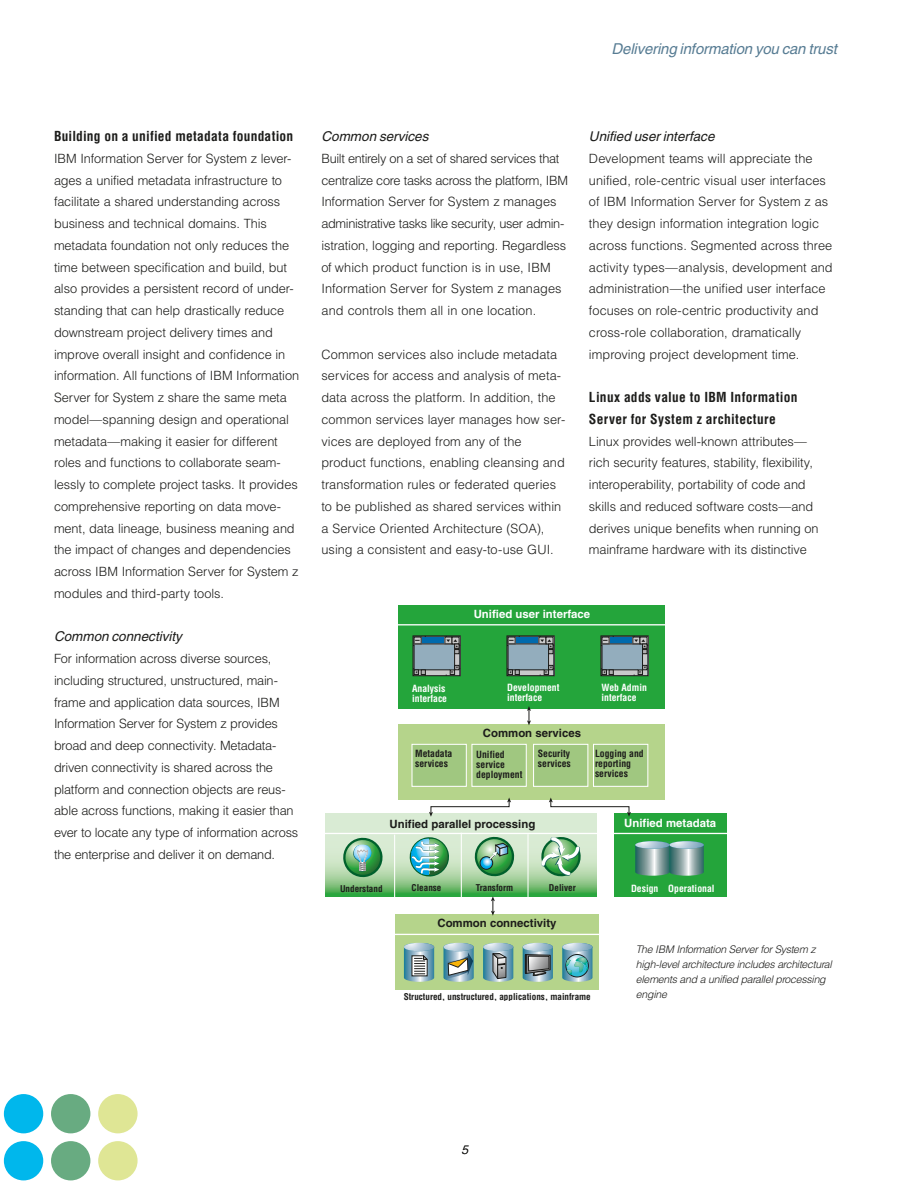
<style>
.page{position:relative;width:918px;height:1188px;background:#fff}
.page>*{position:absolute;margin:0;border:0;box-sizing:border-box;transform-origin:0 0}
.t1{font:italic 15px "Helvetica";letter-spacing:-.01em;color:#577c93}
.t2{font:700 condensed 13.5px/21.8px "Helvetica";letter-spacing:.02em;color:#1c1c1a}
.t3{font:italic 13.5px "Helvetica";color:#1c1c1a}
.t4{font:300 12.75px/21.8px "Helvetica";letter-spacing:-.005em;color:#1c1c1a}
.t5{font:700 11.4px "Helvetica";color:#1c1c1a}
.t6{font:700 11.4px "Helvetica";color:#fff}
.t7{font:italic 300 10.5px/15px "Helvetica";letter-spacing:-.025em;color:#1c1c1a}
.t8{font:700 condensed 9.75px/10.2px "Helvetica";color:#1c1c1a}
.t9{font:700 condensed 9.75px/10.2px "Helvetica";color:#fff}
.t10{font:700 condensed 9.15px "Helvetica";color:#1c1c1a}
</style>
<div class="page">
<div style="left:398px;top:605px;width:267px;height:104px;background:#24a53b"></div>
<hr style="left:353px;top:624px;width:439px;height:1px;background:#fff">
<div style="left:413px;top:636px;width:47px;height:40px;border:1px solid #1c1c1a"></div>
<div style="left:414px;top:637px;width:45px;height:38px;background:#93adbd"></div>
<div style="left:421px;top:637px;width:38px;height:7px;background:#006aad"></div>
<div style="left:445px;top:637px;width:7px;height:7px;border:1px solid #1c1c1a"></div>
<hr style="left:414px;top:644px;width:45px;height:1px;background:#1c1c1a">
<hr style="left:418px;top:670px;width:36px;height:4px;background:#c9c9ca">
<hr style="left:414px;top:670px;width:36px;height:1px;background:#1c1c1a">
<svg style="left:413px;top:636px;width:13px;height:10px"></svg>
<svg style="left:413px;top:669px;width:13px;height:7px"></svg>
<svg style="left:446px;top:636px;width:14px;height:40px"></svg>
<div style="left:507px;top:636px;width:47px;height:40px;border:1px solid #1c1c1a"></div>
<div style="left:508px;top:637px;width:45px;height:38px;background:#93adbd"></div>
<div style="left:515px;top:637px;width:38px;height:7px;background:#006aad"></div>
<div style="left:539px;top:637px;width:7px;height:7px;border:1px solid #1c1c1a"></div>
<hr style="left:508px;top:644px;width:45px;height:1px;background:#1c1c1a">
<hr style="left:512px;top:670px;width:36px;height:4px;background:#c9c9ca">
<hr style="left:508px;top:670px;width:36px;height:1px;background:#1c1c1a">
<svg style="left:507px;top:636px;width:13px;height:10px"></svg>
<svg style="left:507px;top:669px;width:13px;height:7px"></svg>
<svg style="left:540px;top:636px;width:14px;height:40px"></svg>
<div style="left:601px;top:636px;width:47px;height:40px;border:1px solid #1c1c1a"></div>
<div style="left:602px;top:637px;width:45px;height:38px;background:#93adbd"></div>
<div style="left:609px;top:637px;width:38px;height:7px;background:#006aad"></div>
<div style="left:633px;top:637px;width:7px;height:7px;border:1px solid #1c1c1a"></div>
<hr style="left:602px;top:644px;width:45px;height:1px;background:#1c1c1a">
<hr style="left:606px;top:670px;width:36px;height:4px;background:#c9c9ca">
<hr style="left:602px;top:670px;width:36px;height:1px;background:#1c1c1a">
<svg style="left:601px;top:636px;width:13px;height:10px"></svg>
<svg style="left:601px;top:669px;width:13px;height:7px"></svg>
<svg style="left:634px;top:636px;width:14px;height:40px"></svg>
<svg style="left:326px;top:813px;width:271px;height:83px"></svg>
<div style="left:398px;top:724px;width:267px;height:76px;background:#b5d48b"></div>
<div style="left:396px;top:914px;width:203px;height:76px;background:#b5d48b"></div>
<svg style="left:342px;top:838px;width:41px;height:39px"></svg>
<svg style="left:474px;top:837px;width:40px;height:39px"></svg>
<svg style="left:408px;top:837px;width:41px;height:40px"></svg>
<svg style="left:539px;top:835px;width:44px;height:43px"></svg>
<div style="left:594px;top:744px;width:54px;height:42px;background:#a0c780"></div>
<div style="left:593px;top:744px;width:55px;height:43px;border:1px solid #fff"></div>
<div style="left:534px;top:744px;width:54px;height:42px;background:#a0c780"></div>
<div style="left:533px;top:744px;width:55px;height:43px;border:1px solid #fff"></div>
<div style="left:472px;top:744px;width:54px;height:42px;background:#a0c780"></div>
<div style="left:471px;top:744px;width:56px;height:43px;border:1px solid #fff"></div>
<div style="left:412px;top:744px;width:54px;height:42px;background:#a0c780"></div>
<div style="left:411px;top:744px;width:56px;height:43px;border:1px solid #fff"></div>
<hr style="left:394px;top:835px;width:1px;height:64px;background:#fff">
<hr style="left:461px;top:833px;width:1px;height:66px;background:#fff">
<hr style="left:527px;top:834px;width:2px;height:65px;background:#fff">
<div style="left:614px;top:813px;width:113px;height:83px;background:#24a53b"></div>
<hr style="left:324px;top:833px;width:439px;height:1px;background:#fff">
<hr style="left:324px;top:934px;width:439px;height:1px;background:#fff">
<svg style="left:404px;top:943px;width:30px;height:8px"></svg>
<svg style="left:444px;top:943px;width:30px;height:8px"></svg>
<svg style="left:483px;top:943px;width:30px;height:8px"></svg>
<svg style="left:523px;top:943px;width:30px;height:8px"></svg>
<svg style="left:562px;top:943px;width:31px;height:8px"></svg>
<svg style="left:404px;top:947px;width:30px;height:35px"></svg>
<svg style="left:483px;top:947px;width:30px;height:35px"></svg>
<svg style="left:523px;top:947px;width:30px;height:35px"></svg>
<svg style="left:562px;top:947px;width:31px;height:35px"></svg>
<svg style="left:429px;top:798px;width:82px;height:19px"></svg>
<svg style="left:549px;top:798px;width:82px;height:19px"></svg>
<svg style="left:527px;top:706px;width:4px;height:19px"></svg>
<svg style="left:491px;top:896px;width:4px;height:20px"></svg>
<svg style="left:444px;top:947px;width:30px;height:35px"></svg>
<svg style="left:635px;top:841px;width:35px;height:8px"></svg>
<svg style="left:635px;top:845px;width:69px;height:31px"></svg>
<svg style="left:669px;top:841px;width:35px;height:8px"></svg>
<div style="left:4px;top:1094px;width:39px;height:39px;background:#00b7ec;border-radius:50%"></div>
<div style="left:51px;top:1094px;width:39px;height:39px;background:#68ab81;border-radius:50%"></div>
<div style="left:98px;top:1094px;width:40px;height:39px;background:#dfe695;border-radius:50%"></div>
<div style="left:4px;top:1141px;width:39px;height:39px;background:#00b7ec;border-radius:50%"></div>
<div style="left:51px;top:1141px;width:39px;height:39px;background:#68ab81;border-radius:50%"></div>
<div style="left:98px;top:1141px;width:40px;height:39px;background:#dfe695;border-radius:50%"></div>
<p class="t1" style="left:612px;top:40px;width:227px">Delivering information you can trust</p>
<h5 class="t2" style="left:54px;top:125px;width:241px">Building on a unified metadata foundation</h5>
<p class="t4" style="left:54px;top:147px;width:247px">IBM Information Server for System z lever&shy;ages a unified metadata infrastructure to facilitate a shared understanding across business and technical domains. This metadata foundation not only reduces the time between specification and build, but also provides a persistent record of under&shy;standing that can help drastically reduce downstream project delivery times and improve overall insight and confidence in information. All functions of IBM Information Server for System z share the same meta model—spanning design and operational metadata—making it easier for different roles and functions to collaborate seam&shy;lessly to complete project tasks. It provides comprehensive reporting on data move&shy;ment, data lineage, business meaning and the impact of changes and dependencies across IBM Information Server for System z modules and third-party tools.</p>
<p class="t3" style="left:54px;top:629px;width:130px">Common connectivity</p>
<p class="t4" style="left:54px;top:647px;width:246px">For information across diverse sources, including structured, unstructured, main&shy;frame and application data sources, IBM Information Server for System z provides broad and deep connectivity. Metadata&shy;driven connectivity is shared across the platform and connection objects are reus&shy;able across functions, making it easier than ever to locate any type of information across the enterprise and deliver it on demand.</p>
<p class="t3" style="left:321px;top:128px;width:109px">Common services</p>
<p class="t4" style="left:321px;top:147px;width:248px">Built entirely on a set of shared services that centralize core tasks across the platform, IBM Information Server for System z manages administrative tasks like security, user admin&shy;istration, logging and reporting. Regardless of which product function is in use, IBM Information Server for System z manages and controls them all in one location.</p>
<p class="t4" style="left:321px;top:343px;width:245px">Common services also include metadata services for access and analysis of meta&shy;data across the platform. In addition, the common services layer manages how ser&shy;vices are deployed from any of the product functions, enabling cleansing and transformation rules or federated queries to be published as shared services within a Service Oriented Architecture (SOA), using a consistent and easy-to-use GUI.</p>
<p class="t3" style="left:589px;top:128px;width:127px">Unified user interface</p>
<p class="t4" style="left:589px;top:147px;width:245px">Development teams will appreciate the unified, role-centric visual user interfaces of IBM Information Server for System z as they design information integration logic across functions. Segmented across three activity types—analysis, development and administration—the unified user interface focuses on role-centric productivity and cross-role collaboration, dramatically improving project development time.</p>
<h5 class="t2" style="left:589px;top:386px;width:210px">Linux adds value to IBM Information<br>Server for System z architecture</h5>
<p class="t4" style="left:589px;top:430px;width:231px">Linux provides well-known attributes— rich security features, stability, flexibility, interoperability, portability of code and skills and reduced software costs—and derives unique benefits when running on mainframe hardware with its distinctive</p>
<p class="t6" style="left:474px;top:607px;width:118px">Unified user interface</p>
<p class="t9" style="left:412px;top:683px;width:36px">Analysis interface</p>
<p class="t9" style="left:507px;top:682px;width:54px">Development interface</p>
<p class="t9" style="left:602px;top:682px;width:47px">Web Admin interface</p>
<p class="t5" style="left:483px;top:726px;width:100px">Common services</p>
<p class="t8" style="left:415px;top:748px;width:39px">Metadata services</p>
<p class="t8" style="left:476px;top:749px;width:48px">Unified service deployment</p>
<p class="t8" style="left:538px;top:748px;width:34px">Security services</p>
<p class="t8" style="left:595px;top:748px;width:50px">Logging and reporting services</p>
<p class="t6" style="left:624px;top:816px;width:93px">Unified metadata</p>
<p class="t5" style="left:390px;top:817px;width:147px">Unified parallel processing</p>
<p class="t10" style="left:340px;top:883px;width:44px">Understand</p>
<p class="t10" style="left:412px;top:883px;width:31px">Cleanse</p>
<p class="t10" style="left:476px;top:882px;width:39px">Transform</p>
<p class="t10" style="left:549px;top:882px;width:28px">Deliver</p>
<p class="t5" style="left:437px;top:916px;width:121px">Common connectivity</p>
<p class="t9" style="left:631px;top:883px;width:85px">Design Operational</p>
<p class="t7" style="left:636px;top:942px;width:197px">The IBM Information Server for System z high-level architecture includes architectural elements and a unified parallel processing</p>
<p class="t10" style="left:404px;top:991px;width:189px">Structured, unstructured, applications, mainframe</p>
<p class="t7" style="left:636px;top:987px;width:32px">engine</p>
</div>
